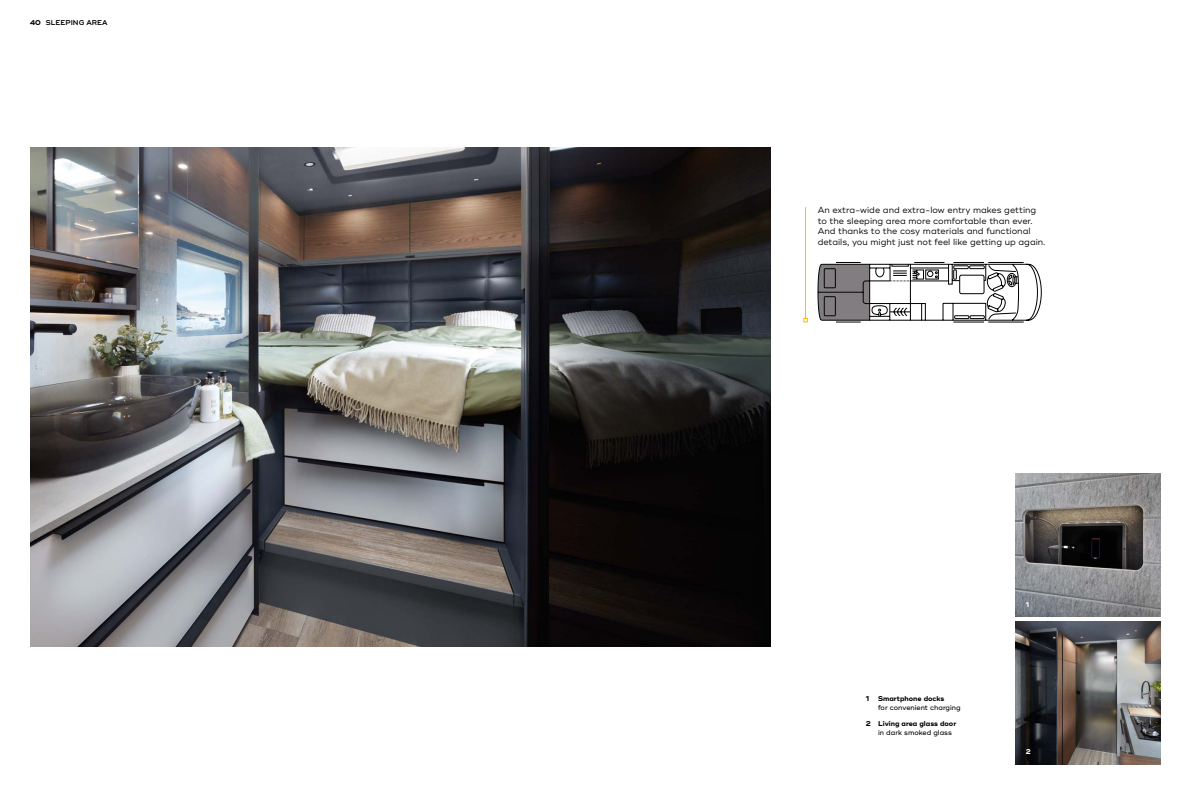
<style>
.page{position:relative;width:1191px;height:794px;background:#fff}
.page>*{position:absolute;margin:0;border:0;box-sizing:border-box;transform-origin:0 0}
.t1{font:8.75px/10.5px "Ridley Grotesk";color:#000}
.t2{font:500 7px "Ridley Grotesk";color:#000}
.t3{font:700 7px "Ridley Grotesk";color:#000}
.t4{font:600 7px "Ridley Grotesk";color:#000}
.t5{font:700 7px "Ridley Grotesk";color:#fff}
.s1{font-weight:700}
</style>
<div class="page">
<img style="left:30px;top:148px;width:740px;height:498px">
<img style="left:1015px;top:621px;width:146px;height:143px">
<img style="left:1015px;top:473px;width:146px;height:143px">
<hr style="left:805px;top:207px;width:1px;height:111px;background:#fbbb00">
<svg style="left:803px;top:318px;width:4px;height:4px"></svg>
<svg style="left:817px;top:262px;width:225px;height:61px"></svg>
<p class="t4" style="left:30px;top:18px;width:79px"><span class="s1">40</span> SLEEPING AREA</p>
<p class="t1" style="left:817px;top:205px;width:229px">An extra-wide and extra- low entry makes getting to the sleeping area more comfortable than ever.<br>And thanks to the cosy materials and functional details, you might just not feel like getting up again.</p>
<p class="t3" style="left:865px;top:694px;width:5px">1</p>
<p class="t3" style="left:878px;top:694px;width:68px">Smartphone docks</p>
<p class="t2" style="left:878px;top:703px;width:84px">for convenient charging</p>
<p class="t3" style="left:865px;top:719px;width:92px">2 Living area glass door</p>
<p class="t2" style="left:878px;top:728px;width:75px">in dark smoked glass</p>
<p class="t5" style="left:1025px;top:600px;width:5px">1</p>
<p class="t5" style="left:1025px;top:748px;width:6px">2</p>
</div>
